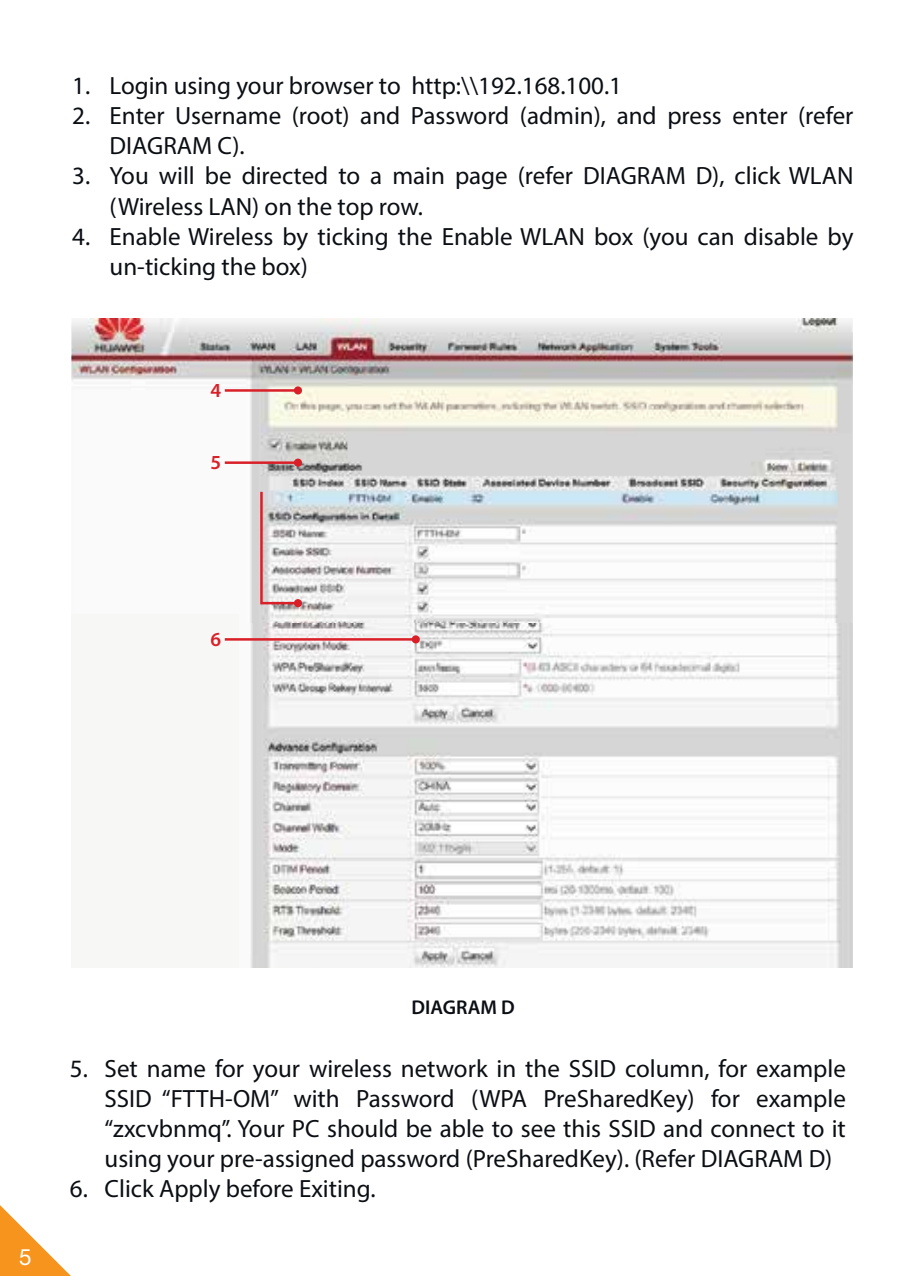
<style>
.page{position:relative;width:922px;height:1276px;background:#fff}
.page>*{position:absolute;margin:0;border:0;box-sizing:border-box;transform-origin:0 0}
.t1{font:25px/30px "Myriad Pro";color:#0b0e13}
.t2{font:22.5px "Helvetica Neue LT Pro";color:#fff}
.t3{font:600 20px "Myriad Pro";color:#0b0e13}
.t4{font:600 20px "Myriad Pro";color:#d92028}
</style>
<div class="page">
<img style="left:71px;top:318px;width:781px;height:305px">
<img style="left:238px;top:623px;width:614px;height:344px">
<div style="left:71px;top:613px;width:167px;height:354px;background:#f7f7f5"></div>
<hr style="left:225px;top:389px;width:73px;height:3px;background:#d92028">
<div style="left:294px;top:386px;width:8px;height:8px;background:#d92028;border-radius:50%"></div>
<hr style="left:225px;top:638px;width:189px;height:2px;background:#d92028">
<div style="left:411px;top:635px;width:8px;height:8px;background:#d92028;border-radius:50%"></div>
<hr style="left:225px;top:461px;width:73px;height:3px;background:#d92028">
<div style="left:294px;top:458px;width:8px;height:9px;background:#d92028;border-radius:50%"></div>
<div style="left:294px;top:599px;width:8px;height:8px;background:#d92028;border-radius:50%"></div>
<svg style="left:259px;top:489px;width:45px;height:116px"></svg>
<svg style="left:0;top:1205px;width:71px;height:71px"></svg>
<p class="t1" style="left:72px;top:71px;width:19px">1.<br>2.</p>
<p class="t1" style="left:72px;top:161px;width:19px">3.</p>
<p class="t1" style="left:72px;top:221px;width:19px">4.</p>
<p class="t1" style="left:110px;top:71px;width:745px">Login using your browser to http:\\192.168.100.1<br>Enter Username (root) and Password (admin), and press enter (refer DIAGRAM C).<br>You will be directed to a main page (refer DIAGRAM D), click WLAN (Wireless LAN) on the top row.<br>Enable Wireless by ticking the Enable WLAN box (you can disable by un-ticking the box)</p>
<p class="t4" style="left:210px;top:377px;width:12px">4</p>
<p class="t4" style="left:210px;top:449px;width:12px">5</p>
<p class="t4" style="left:210px;top:626px;width:12px">6</p>
<p class="t2" style="left:19px;top:1243px;width:14px">5</p>
<p class="t1" style="left:70px;top:1053px;width:20px">5.</p>
<p class="t1" style="left:70px;top:1173px;width:20px">6.</p>
<p class="t3" style="left:411px;top:994px;width:105px">DIAGRAM D</p>
<p class="t1" style="left:105px;top:1053px;width:742px">Set name for your wireless network in the SSID column, for example SSID “FTTH-OM” with Password (WPA PreSharedKey) for example “zxcvbnmq”. Your PC should be able to see this SSID and connect to it using your pre-assigned password (PreSharedKey). (Refer DIAGRAM D)<br>Click Apply before Exiting.</p>
</div>
